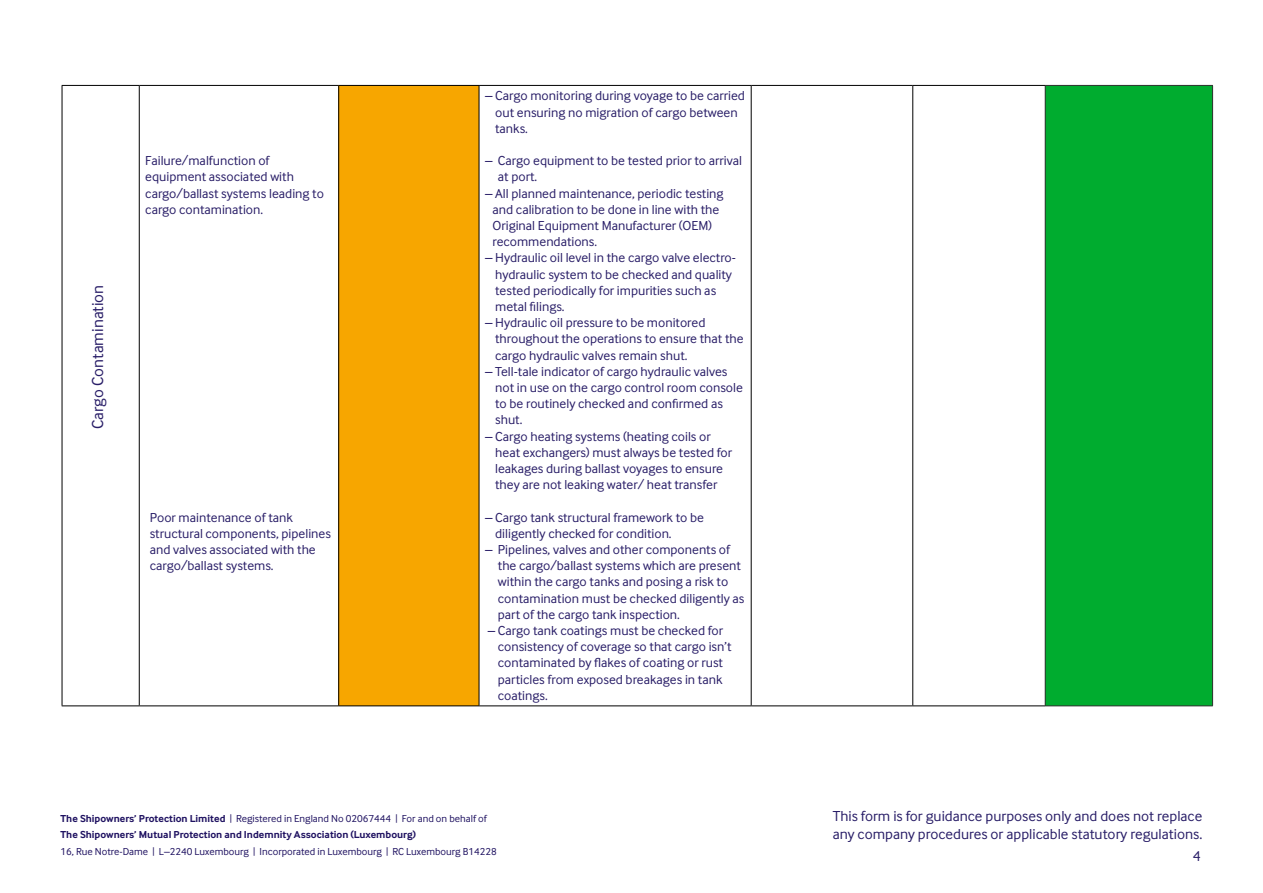
<style>
.page{position:relative;width:1263px;height:893px;background:#fff}
.page>*{position:absolute;margin:0;border:0;box-sizing:border-box;transform-origin:0 0}
.t1{font:16.5px "Inter Face";color:#281d67}
.t2{font:15px/18px "Inter Face";color:#281d67}
.t3{font:13.5px/16.2px "Inter Face";color:#281d67}
.t4{font:700 10.5px/16.5px "Inter Face";color:#1f1261}
.t5{font:10.5px "Inter Face";color:#1f1261}
.s1{font-weight:400}
</style>
<div class="page">
<div style="left:339px;top:85px;width:140px;height:621px;background:#f7a600"></div>
<div style="left:1045px;top:85px;width:167px;height:621px;background:#00ac2f"></div>
<hr style="left:62px;top:85px;width:77px;height:1px;background:#000">
<hr style="left:62px;top:86px;width:1px;height:619px;background:#000">
<hr style="left:139px;top:85px;width:200px;height:1px;background:#000">
<hr style="left:139px;top:86px;width:1px;height:619px;background:#000">
<hr style="left:479px;top:85px;width:272px;height:1px;background:#000">
<hr style="left:751px;top:85px;width:162px;height:1px;background:#000">
<hr style="left:751px;top:86px;width:1px;height:619px;background:#000">
<hr style="left:913px;top:85px;width:132px;height:1px;background:#000">
<hr style="left:912px;top:86px;width:1px;height:619px;background:#000">
<hr style="left:62px;top:705px;width:77px;height:1px;background:#000">
<hr style="left:139px;top:705px;width:200px;height:1px;background:#000">
<hr style="left:479px;top:705px;width:272px;height:1px;background:#000">
<hr style="left:751px;top:705px;width:162px;height:1px;background:#000">
<hr style="left:913px;top:705px;width:132px;height:1px;background:#000">
<hr style="left:339px;top:85px;width:140px;height:1px;background:#000">
<hr style="left:338px;top:86px;width:1px;height:619px;background:#000">
<hr style="left:479px;top:86px;width:1px;height:619px;background:#000">
<hr style="left:339px;top:705px;width:140px;height:1px;background:#000">
<hr style="left:1045px;top:85px;width:168px;height:1px;background:#333">
<hr style="left:1045px;top:86px;width:1px;height:620px;background:#333">
<hr style="left:1212px;top:86px;width:1px;height:620px;background:#333">
<hr style="left:1045px;top:706px;width:168px;height:1px;background:#333">
<p class="t1" style="left:88px;top:429px;width:146px;rotate:-90deg">Cargo Contamination</p>
<p class="t3" style="left:145px;top:153px;width:180px">Failure/malfunction of equipment associated with cargo/ballast systems leading to cargo contamination.</p>
<p class="t3" style="left:150px;top:509px;width:183px">Poor maintenance of tank structural components, pipelines and valves associated with the cargo/ballast systems.</p>
<p class="t3" style="left:495px;top:88px;width:251px;text-indent:-10px">– Cargo monitoring during voyage to be carried out ensuring no migration of cargo between tanks.</p>
<p class="t3" style="left:498px;top:153px;width:246px;text-indent:-13px">– Cargo equipment to be tested prior to arrival at port.</p>
<p class="t3" style="left:492px;top:185px;width:233px;text-indent:-7px">– All planned maintenance, periodic testing and calibration to be done in line with the Original Equipment Manufacturer (OEM) recommendations.</p>
<p class="t3" style="left:495px;top:250px;width:242px;text-indent:-10px">– Hydraulic oil level in the cargo valve electro&shy;hydraulic system to be checked and quality tested periodically for impurities such as metal filings.</p>
<p class="t3" style="left:495px;top:315px;width:250px;text-indent:-10px">– Hydraulic oil pressure to be monitored throughout the operations to ensure that the cargo hydraulic valves remain shut.</p>
<p class="t3" style="left:495px;top:363px;width:249px;text-indent:-10px">– Tell-tale indicator of cargo hydraulic valves not in use on the cargo control room console to be routinely checked and confirmed as shut.</p>
<p class="t3" style="left:495px;top:428px;width:238px;text-indent:-10px">– Cargo heating systems (heating coils or heat exchangers) must always be tested for leakages during ballast voyages to ensure they are not leaking water/ heat transfer</p>
<p class="t3" style="left:495px;top:509px;width:210px;text-indent:-10px">– Cargo tank structural framework to be diligently checked for condition.</p>
<p class="t3" style="left:498px;top:541px;width:248px;text-indent:-13px">– Pipelines, valves and other components of the cargo/ballast systems which are present within the cargo tanks and posing a risk to contamination must be checked diligently as part of the cargo tank inspection.</p>
<p class="t3" style="left:498px;top:622px;width:235px;text-indent:-10px">– Cargo tank coatings must be checked for consistency of coverage so that cargo isn’t contaminated by flakes of coating or rust particles from exposed breakages in tank coatings.</p>
<p class="t4" style="left:61px;top:810px;width:428px">The Shipowners’ Protection Limited <span class="s1">| Registered in England No 02067444 | For and on behalf of<br></span>The Shipowners’ Mutual Protection and Indemnity Association (Luxembourg)</p>
<p class="t5" style="left:61px;top:845px;width:438px">16, Rue Notre-Dame | L–2240 Luxembourg | Incorporated in Luxembourg | RC Luxembourg B14228</p>
<p class="t2" style="left:833px;top:807px;width:371px">This form is for guidance purposes only and does not replace any company procedures or applicable statutory regulations.</p>
<p class="t2" style="left:1193px;top:847px;width:10px">4</p>
</div>
